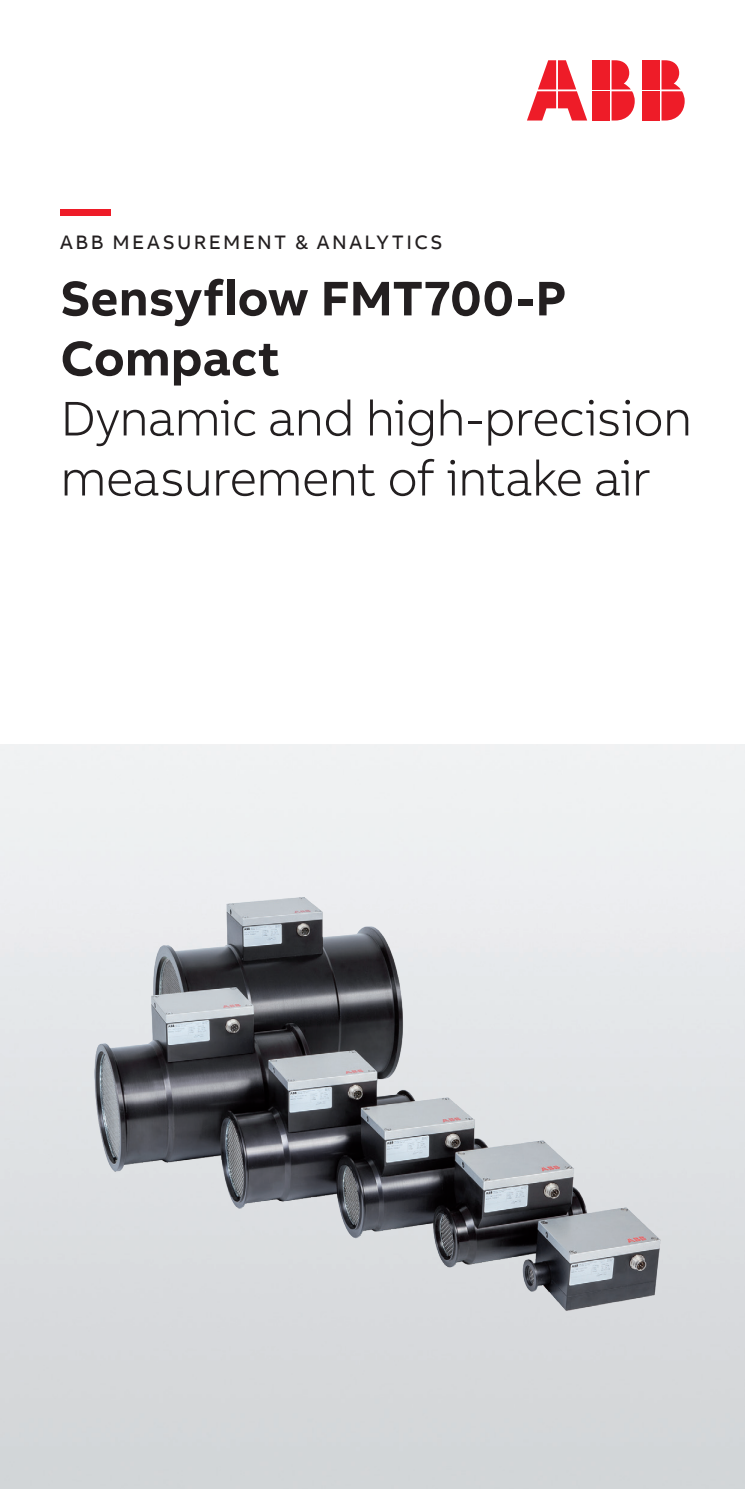
<style>
.page{position:relative;width:745px;height:1489px;background:#fff}
.page>*{position:absolute;margin:0;border:0;box-sizing:border-box;transform-origin:0 0}
.Subheadline_M_20pt_2{font:300 50px/60px "AB Bvoice";letter-spacing:-.02em;color:#231f20}
.Subheadline_M_20pt_2-2{font:700 50px/60px "AB Bvoice";color:#231f20}
.Headline_M_20pt_24pt{font:700 50px "AB Bvoice";color:#ee1c28}
.Category_M_8pt_9_6pt{font:20px "AB Bvoice";letter-spacing:.125em;color:#231f20}
</style>
<div class="page">
<img style="left:66px;top:892px;width:611px;height:443px">
<div style="left:641px;top:60px;width:18px;height:29px;background:#ee1c28"></div>
<div style="left:641px;top:91px;width:18px;height:29px;background:#ee1c28"></div>
<svg style="left:661px;top:60px;width:23px;height:60px"></svg>
<svg style="left:527px;top:60px;width:60px;height:60px"></svg>
<div style="left:591px;top:60px;width:18px;height:29px;background:#ee1c28"></div>
<div style="left:591px;top:91px;width:18px;height:29px;background:#ee1c28"></div>
<svg style="left:611px;top:60px;width:23px;height:60px"></svg>
<p class="Headline_M_20pt_24pt" style="left:60px;top:177px;width:51px">—</p>
<p class="Category_M_8pt_9_6pt" style="left:60px;top:230px;width:383px">ABB MEASUREMENT &amp; ANALYTICS</p>
<p class="Subheadline_M_20pt_2-2" style="left:60px;top:268px;width:507px">Sensyflow FMT700-P<br>Compact</p>
<p class="Subheadline_M_20pt_2" style="left:60px;top:388px;width:633px">Dynamic and high-precision measurement of intake air</p>
</div>
